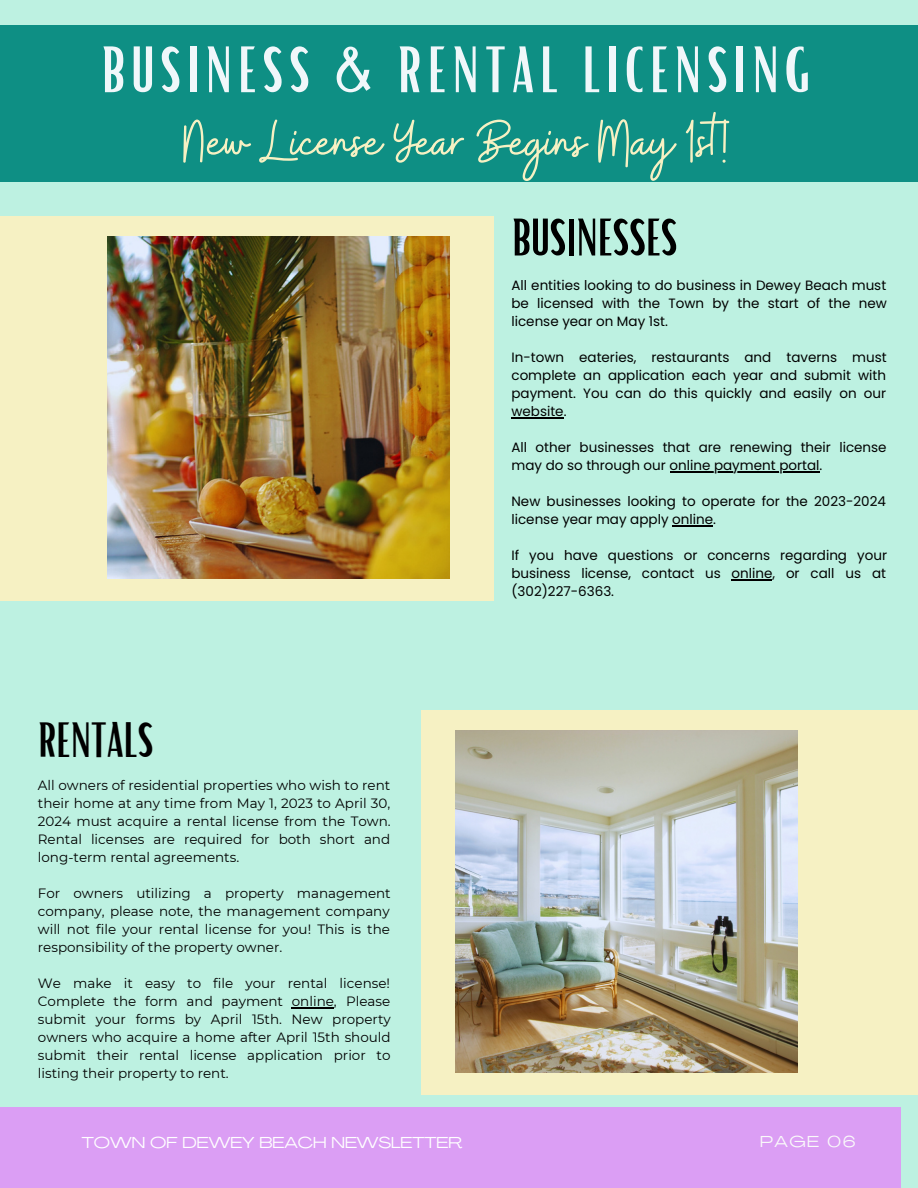
<style>
.page{position:relative;width:918px;height:1188px;background:#bdf1e1}
.page>*{position:absolute;margin:0;border:0;box-sizing:border-box;transform-origin:0 0}
.t1{font:63.3px "Bright";letter-spacing:.085em;color:#f0f7fa}
.t2{font:60px "Buffalo";color:#f6f1c3}
.t3{font:51px "Bright";letter-spacing:-.01em;color:#000}
.t4{font:48.15px "Bright";letter-spacing:-.01em;color:#000}
.t5{font:15.6px "Agrandir Grand";color:#fff}
.t6{font:15.6px "Agrandir Grand";letter-spacing:.1em;color:#fafafa}
.t7{font:13.5px/18px "Montserrat";color:#000;text-align:justify}
.t8{font:13.5px/18px "Poppins";color:#000;text-align:justify}
</style>
<div class="page">
<div style="left:0;top:216px;width:494px;height:384px;background:#f6f1c3"></div>
<img style="left:107px;top:237px;width:342px;height:342px">
<div style="left:0;top:25px;width:918px;height:156px;background:#0e8f84"></div>
<div style="left:421px;top:710px;width:497px;height:384px;background:#f6f1c3"></div>
<img style="left:456px;top:731px;width:342px;height:342px">
<hr style="left:511px;top:417px;width:53px;height:1px;background:#000">
<hr style="left:670px;top:471px;width:149px;height:1px;background:#000">
<hr style="left:672px;top:525px;width:41px;height:1px;background:#000">
<hr style="left:731px;top:579px;width:41px;height:1px;background:#000">
<hr style="left:292px;top:1007px;width:42px;height:1px;background:#000">
<div style="left:0;top:1107px;width:901px;height:81px;background:#db9ef4"></div>
<h1 class="t1" style="left:101px;top:29px;width:711px">BUSINESS &amp; RENTAL LICENSING</h1>
<h2 class="t2" style="left:183px;top:103px;width:546px">New License Year Begins May 1st!</h2>
<h3 class="t3" style="left:511px;top:205px;width:168px">BUSINESSES</h3>
<h3 class="t4" style="left:38px;top:709px;width:117px">RENTALS</h3>
<p class="t7" style="left:38px;top:776px;width:354px">All owners of residential properties who wish to rent their home at any time from May 1, 2023 to April 30, 2024 must acquire a rental license from the Town.<br>Rental licenses are required for both short and long-term rental agreements.</p>
<p class="t7" style="left:38px;top:884px;width:354px">For owners utilizing a property management company, please note, the management company will not file your rental license for you! This is the responsibility of the property owner.</p>
<p class="t7" style="left:38px;top:974px;width:354px">We make it easy to file your rental license!<br>Complete the form and payment online, Please submit your forms by April 15th. New property owners who acquire a home after April 15th should submit their rental license application prior to listing their property to rent.</p>
<p class="t8" style="left:511px;top:276px;width:377px">All entities looking to do business in Dewey Beach must be licensed with the Town by the start of the new license year on May 1st.</p>
<p class="t8" style="left:511px;top:348px;width:377px">In-town eateries, restaurants and taverns must complete an application each year and submit with payment. You can do this quickly and easily on our website.</p>
<p class="t8" style="left:511px;top:438px;width:377px">All other businesses that are renewing their license may do so through our online payment portal.</p>
<p class="t8" style="left:511px;top:492px;width:376px">New businesses looking to operate for the 2023-2024 license year may apply online.</p>
<p class="t8" style="left:511px;top:546px;width:377px">If you have questions or concerns regarding your business license, contact us online, or call us at (302)227-6363.</p>
<p class="t5" style="left:82px;top:1136px;width:382px">TOWN OF DEWEY BEACH NEWSLETTER</p>
<p class="t6" style="left:760px;top:1135px;width:97px">PAGE 06</p>
</div>
